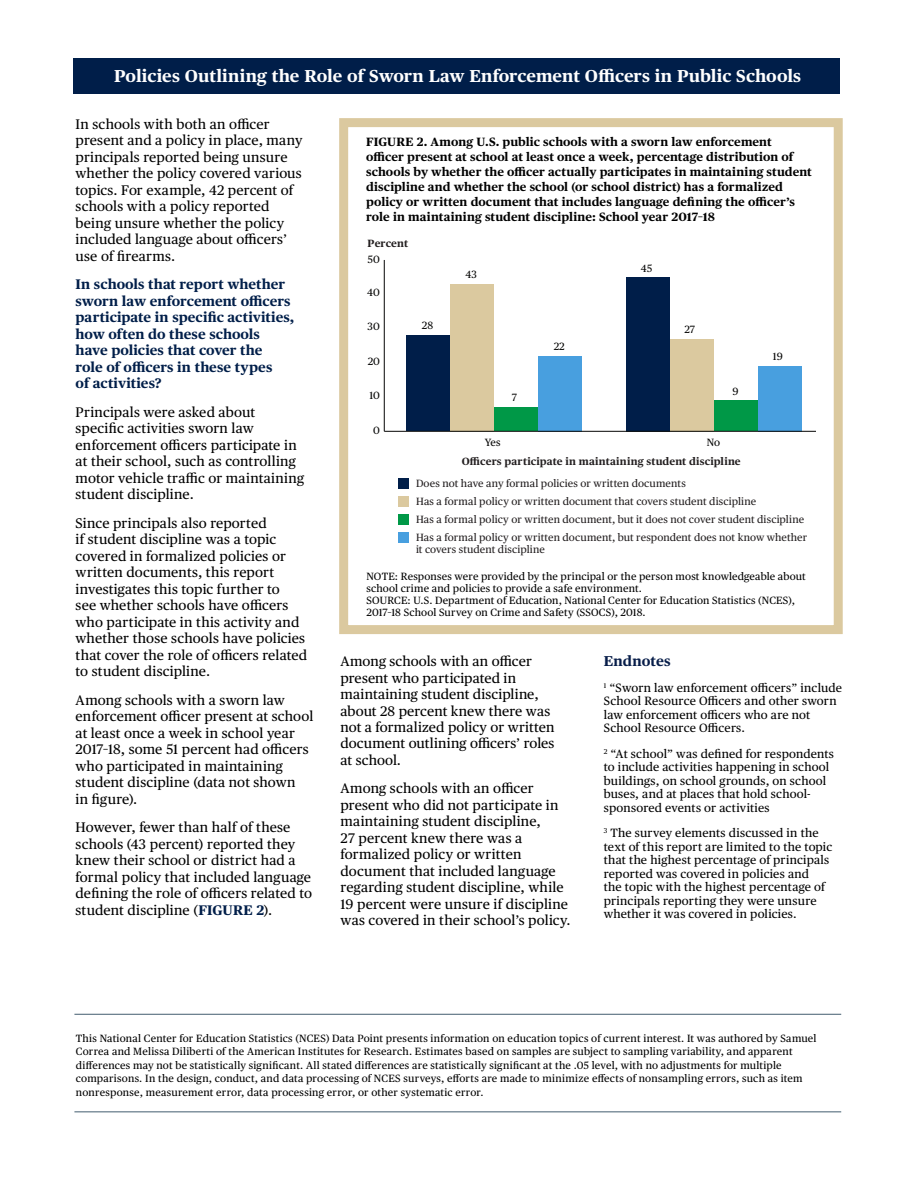
<style>
.page{position:relative;width:918px;height:1188px;background:#fff}
.page>*{position:absolute;margin:0;border:0;box-sizing:border-box;transform-origin:0 0}
.t1{font:700 17.25px "Publico Text";color:#fff}
.t2{font:700 14.25px "Publico Text";letter-spacing:.005em;color:#071d49}
.t3{font:13.8px/16.5px "Publico Text";letter-spacing:.01em;color:#000}
.t4{font:700 13.8px/16.5px "Publico Text";color:#001e49}
.t5{font:12px/13.5px "Publico Text";letter-spacing:.015em;color:#000}
.t6{font:700 12px/15px "Publico Text";letter-spacing:.005em;color:#000}
.t7{font:10.5px/13.5px "Publico Text";letter-spacing:.02em;color:#000}
.t8{font:10.5px/18.1px "Publico Text";letter-spacing:.01em;color:#231f20}
.t9{font:700 10.5px/15.6px "Publico Text";letter-spacing:.01em;color:#231f20}
.t10{font:10.5px "Publico Text";color:#050504}
.s1{font-weight:700;color:#001e49}
.s2{font-weight:400;color:#050504}
</style>
<div class="page">
<div style="left:74px;top:58px;width:766px;height:35px;background:#001e49"></div>
<hr style="left:74px;top:1111px;width:767px;height:1px;background:#576f7f">
<hr style="left:74px;top:1014px;width:767px;height:1px;background:#576f7f">
<div style="left:339px;top:118px;width:504px;height:516px;background:#fff;border:9px solid #dbc99f"></div>
<hr style="left:384px;top:260px;width:1px;height:171px;background:#050504">
<div style="left:398px;top:532px;width:11px;height:11px;background:#489fdf"></div>
<div style="left:398px;top:514px;width:11px;height:11px;background:#009847"></div>
<div style="left:398px;top:496px;width:11px;height:11px;background:#dbc99f"></div>
<div style="left:398px;top:478px;width:11px;height:11px;background:#001e49"></div>
<div style="left:667px;top:339px;width:47px;height:92px;background:#dbc99f"></div>
<div style="left:406px;top:335px;width:44px;height:96px;background:#001e49"></div>
<div style="left:450px;top:284px;width:44px;height:147px;background:#dbc99f"></div>
<div style="left:494px;top:407px;width:44px;height:24px;background:#009847"></div>
<div style="left:538px;top:356px;width:44px;height:75px;background:#489fdf"></div>
<div style="left:626px;top:277px;width:44px;height:154px;background:#001e49"></div>
<div style="left:714px;top:400px;width:44px;height:31px;background:#009847"></div>
<div style="left:758px;top:366px;width:43px;height:65px;background:#489fdf"></div>
<hr style="left:384px;top:431px;width:432px;height:1px;background:#050504">
<p class="t1" style="left:114px;top:63px;width:688px">Policies Outlining the Role of Sworn Law Enforcement Officers in Public Schools</p>
<p class="t3" style="left:76px;top:115px;width:228px">In schools with both an officer present and a policy in place, many principals reported being unsure whether the policy covered various topics. For example, 42 percent of schools with a policy reported being unsure whether the policy included language about officers’ use of firearms.</p>
<p class="t4" style="left:76px;top:275px;width:220px">In schools that report whether sworn law enforcement officers participate in specific activities, how often do these schools have policies that cover the<br>role of officers in these types<br>of activities?</p>
<p class="t3" style="left:76px;top:403px;width:230px">Principals were asked about specific activities sworn law enforcement officers participate in at their school, such as controlling motor vehicle traffic or maintaining student discipline.</p>
<p class="t3" style="left:76px;top:514px;width:233px">Since principals also reported<br>if student discipline was a topic covered in formalized policies or written documents, this report investigates this topic further to<br>see whether schools have officers who participate in this activity and whether those schools have policies that cover the role of officers related to student discipline.</p>
<p class="t3" style="left:76px;top:691px;width:239px">Among schools with a sworn law enforcement officer present at school at least once a week in school year<br>2017–18, some 51 percent had officers who participated in maintaining student discipline (data not shown<br>in figure).</p>
<p class="t3" style="left:76px;top:818px;width:238px">However, fewer than half of these schools (43 percent) reported they knew their school or district had a formal policy that included language defining the role of officers related to student discipline (<span class="s1">FIGURE 2</span>).</p>
<p class="t6" style="left:366px;top:133px;width:447px">FIGURE 2. Among U.S. public schools with a sworn law enforcement ofcer present at school at least once a week, percentage distribution of schools by whether the ofcer actually participates in maintaining student discipline and whether the school (or school district) has a formalized policy or written document that includes language defning the ofcer’s role in maintaining student discipline: School year 2017–18</p>
<p class="t9" style="left:368px;top:235px;width:42px">Percent<br><span class="s2">50</span></p>
<p class="t10" style="left:641px;top:260px;width:13px">45</p>
<p class="t10" style="left:465px;top:266px;width:13px">43</p>
<p class="t10" style="left:367px;top:284px;width:14px">40</p>
<p class="t10" style="left:368px;top:319px;width:14px">30</p>
<p class="t10" style="left:368px;top:353px;width:14px">20</p>
<p class="t10" style="left:369px;top:388px;width:12px">10</p>
<p class="t10" style="left:373px;top:422px;width:8px">0</p>
<p class="t9" style="left:462px;top:453px;width:281px">O˘cers participate in maintaining student discipline</p>
<p class="t10" style="left:422px;top:317px;width:13px">28</p>
<p class="t10" style="left:684px;top:322px;width:12px">27</p>
<p class="t10" style="left:554px;top:338px;width:12px">22</p>
<p class="t10" style="left:773px;top:349px;width:11px">19</p>
<p class="t10" style="left:732px;top:383px;width:8px">9</p>
<p class="t10" style="left:512px;top:389px;width:7px">7</p>
<p class="t10" style="left:485px;top:434px;width:17px">Yes</p>
<p class="t10" style="left:707px;top:434px;width:15px">No</p>
<p class="t8" style="left:416px;top:474px;width:393px">Does not have any formal policies or written documents<br>Has a formal policy or written document that covers student discipline<br>Has a formal policy or written document, but it does not cover student discipline Has a formal policy or written document, but respondent does not know whether</p>
<p class="t8" style="left:416px;top:540px;width:130px">it covers student discipline</p>
<p class="t7" style="left:367px;top:570px;width:441px;line-height:12px">NOTE: Responses were provided by the principal or the person most knowledgeable about school crime and policies to provide a safe environment.<br>SOURCE: U.S. Department of Education, National Center for Education Statistics (NCES), 2017–18 School Survey on Crime and Safety (SSOCS), 2018.</p>
<p class="t3" style="left:341px;top:652px;width:216px">Among schools with an officer present who participated in maintaining student discipline, about 28 percent knew there was not a formalized policy or written document outlining officers’ roles at school.</p>
<p class="t3" style="left:341px;top:780px;width:232px">Among schools with an officer present who did not participate in maintaining student discipline,<br>27 percent knew there was a formalized policy or written document that included language regarding student discipline, while 19 percent were unsure if discipline was covered in their school’s policy.</p>
<h2 class="t2" style="left:604px;top:650px;width:69px">Endnotes</h2>
<p class="t5" style="left:604px;top:680px;width:240px"><sup>1</sup> “Sworn law enforcement officers” include School Resource Officers and other sworn law enforcement officers who are not School Resource Officers.</p>
<p class="t5" style="left:604px;top:746px;width:232px"><sup>2</sup> “At school” was defined for respondents to include activities happening in school buildings, on school grounds, on school buses, and at places that hold school&shy;sponsored events or activities</p>
<p class="t5" style="left:604px;top:826px;width:230px"><sup>3</sup> The survey elements discussed in the text of this report are limited to the topic that the highest percentage of principals reported was covered in policies and<br>the topic with the highest percentage of principals reporting they were unsure whether it was covered in policies.</p>
<p class="t7" style="left:76px;top:1031px;width:742px">This National Center for Education Statistics (NCES) Data Point presents information on education topics of current interest. It was authored by Samuel Correa and Melissa Diliberti of the American Institutes for Research. Estimates based on samples are subject to sampling variability, and apparent differences may not be statistically significant. All stated differences are statistically significant at the .05 level, with no adjustments for multiple comparisons. In the design, conduct, and data processing of NCES surveys, efforts are made to minimize effects of nonsampling errors, such as item nonresponse, measurement error, data processing error, or other systematic error.</p>
</div>
